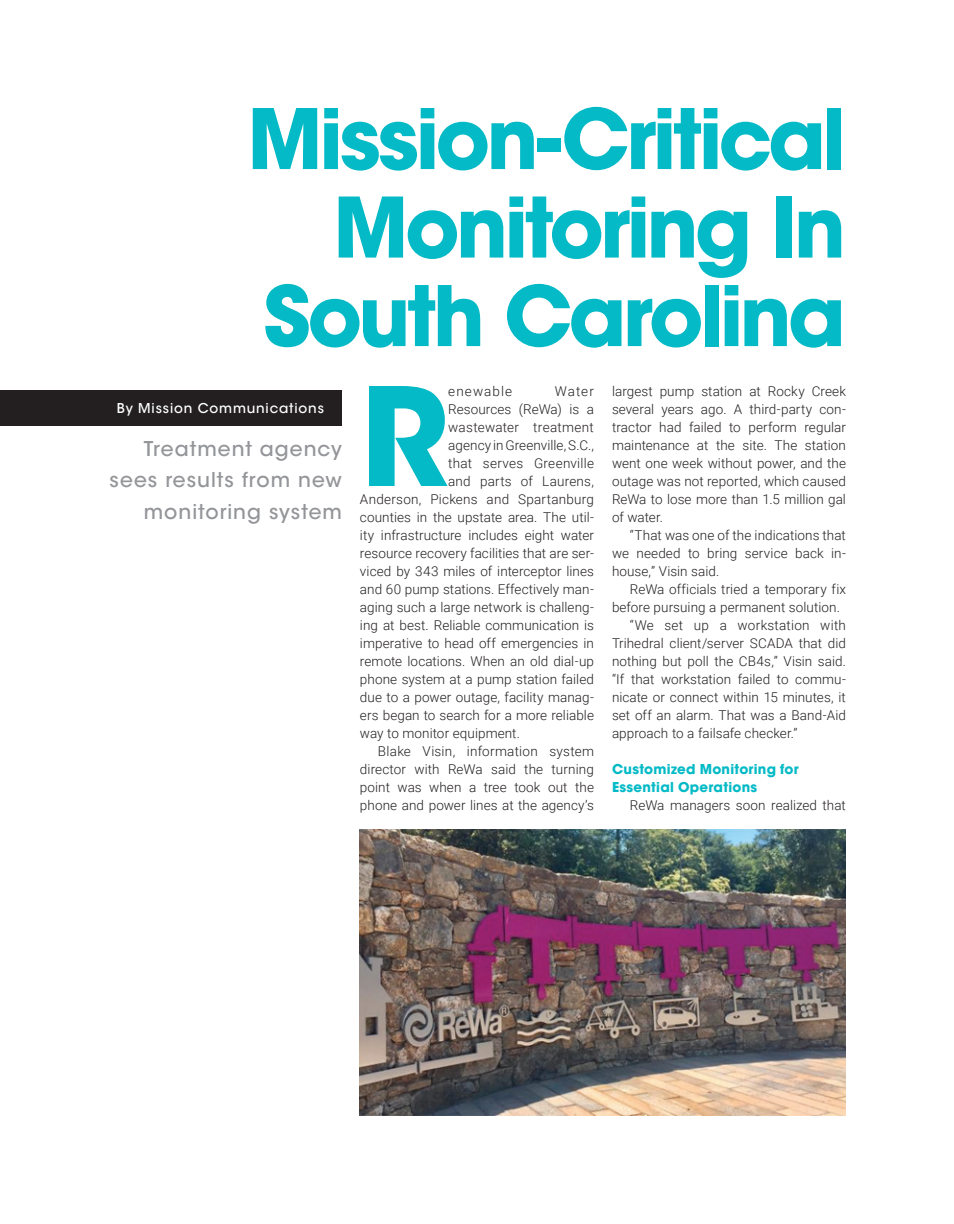
<style>
.page{position:relative;width:954px;height:1224px;background:#fff}
.page>*{position:absolute;margin:0;border:0;box-sizing:border-box;transform-origin:0 0}
.t1{font:700 135.15px "ITC Avant Garde Std";color:#03bac6}
.t2{font:700 82.5px/88.5px "ITC Avant Garde Std";letter-spacing:-.045em;color:#03bac6;text-align:right}
.t3{font:500 20.25px/31.5px "ITC Avant Garde Std";letter-spacing:.05em;color:#939598;text-align:right}
.t4{font:300 13.5px/18px "Roboto";letter-spacing:.005em;color:#231f20;text-align:justify}
.t5{font:700 13.5px/18px "ITC Avant Garde Std";letter-spacing:.02em;color:#03bac6}
.t6{font:500 13.5px "ITC Avant Garde Std";letter-spacing:.06em;color:#fff}
.t7{font:300 13.5px "Roboto";letter-spacing:.085em;color:#231f20}
</style>
<div class="page">
<div style="left:0;top:390px;width:342px;height:36px;background:#231f20"></div>
<img style="left:360px;top:830px;width:486px;height:286px">
<h2 class="t2" style="left:247px;top:94px;width:600px">Mission-Critical<br>Monitoring In<br>South Carolina</h2>
<p class="t6" style="left:117px;top:400px;width:209px">By Mission Communications</p>
<h3 class="t3" style="left:110px;top:433px;width:234px">Treatment agency sees results from new monitoring system</h3>
<h1 class="t1" style="left:360px;top:349px;width:90px">R</h1>
<p class="t7" style="left:448px;top:382px;width:66px">enewable</p>
<p class="t4" style="left:555px;top:382px;width:41px">Water</p>
<p class="t4" style="left:448px;top:400px;width:147px">Resources (ReWa) is a</p>
<p class="t4" style="left:448px;top:418px;width:147px">wastewater treatment</p>
<p class="t4" style="left:448px;top:436px;width:147px">agency in Greenville, S.C.,</p>
<p class="t4" style="left:448px;top:454px;width:147px">that serves Greenville</p>
<p class="t4" style="left:448px;top:472px;width:147px">and parts of Laurens,</p>
<p class="t4" style="left:360px;top:490px;width:235px">Anderson, Pickens and Spartanburg</p>
<p class="t4" style="left:360px;top:508px;width:235px">counties in the upstate area. The util-</p>
<p class="t4" style="left:360px;top:526px;width:235px">ity infrastructure includes eight water</p>
<p class="t4" style="left:360px;top:544px;width:235px">resource recovery facilities that are ser-</p>
<p class="t4" style="left:360px;top:562px;width:235px">viced by 343 miles of interceptor lines</p>
<p class="t4" style="left:360px;top:580px;width:235px">and 60 pump stations. Effectively man-</p>
<p class="t4" style="left:360px;top:598px;width:235px">aging such a large network is challeng-</p>
<p class="t4" style="left:360px;top:616px;width:235px">ing at best. Reliable communication is</p>
<p class="t4" style="left:360px;top:634px;width:235px">imperative to head off emergencies in</p>
<p class="t4" style="left:360px;top:652px;width:235px">remote locations. When an old dial-up</p>
<p class="t4" style="left:360px;top:670px;width:236px">phone system at a pump station failed</p>
<p class="t4" style="left:360px;top:688px;width:235px">due to a power outage, facility manag-</p>
<p class="t4" style="left:360px;top:706px;width:235px">ers began to search for a more reliable</p>
<p class="t4" style="left:360px;top:724px;width:162px">way to monitor equipment.</p>
<p class="t4" style="left:378px;top:742px;width:217px">Blake Visin, information system</p>
<p class="t4" style="left:360px;top:760px;width:235px">director with ReWa said the turning</p>
<p class="t4" style="left:360px;top:778px;width:235px">point was when a tree took out the</p>
<p class="t4" style="left:360px;top:796px;width:235px">phone and power lines at the agency’s</p>
<p class="t4" style="left:612px;top:382px;width:236px">largest pump station at Rocky Creek several years ago. A third-party con&shy;tractor had failed to perform regular maintenance at the site. The station went one week without power, and the outage was not reported, which caused ReWa to lose more than 1.5 million gal of water.</p>
<p class="t4" style="left:612px;top:526px;width:235px;text-indent:18px">“That was one of the indications that we needed to bring service back in&shy;house,” Visin said.</p>
<p class="t4" style="left:630px;top:580px;width:217px">ReWa officials tried a temporary fix</p>
<p class="t4" style="left:612px;top:598px;width:230px">before pursuing a permanent solution.</p>
<p class="t4" style="left:630px;top:616px;width:218px">“We set up a workstation with</p>
<p class="t4" style="left:612px;top:634px;width:236px">Trihedral client/server SCADA that did</p>
<p class="t4" style="left:612px;top:652px;width:236px">nothing but poll the CB4s,” Visin said.</p>
<p class="t4" style="left:612px;top:670px;width:235px">“If that workstation failed to commu-</p>
<p class="t4" style="left:612px;top:688px;width:235px">nicate or connect within 15 minutes, it</p>
<p class="t4" style="left:612px;top:706px;width:235px">set off an alarm. That was a Band-Aid</p>
<p class="t4" style="left:612px;top:724px;width:187px">approach to a failsafe checker.”</p>
<p class="t5" style="left:612px;top:760px;width:188px">Customized Monitoring for<br>Essential Operations</p>
<p class="t4" style="left:630px;top:796px;width:217px">ReWa managers soon realized that</p>
</div>
